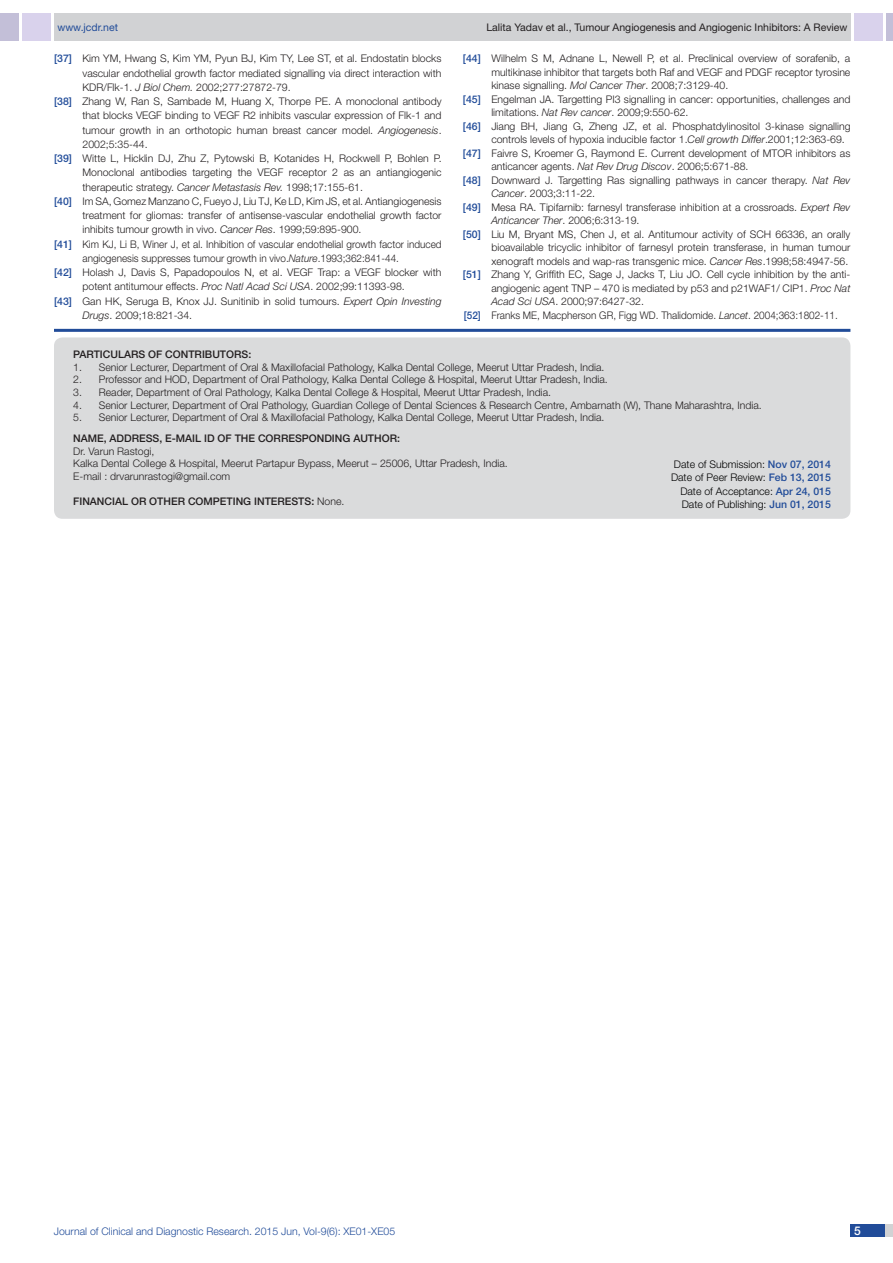
<style>
.page{position:relative;width:893px;height:1263px;background:#fff}
.page>*{position:absolute;margin:0;border:0;box-sizing:border-box;transform-origin:0 0}
.t1{font:500 12px "Helvetica Neue";color:#fff}
.con_particulars{font:300 10.5px "Helvetica Neue";color:#231f20}
.con_particulars-2{font:300 10.5px "Helvetica Neue";color:#231f20;scale:.95 1}
.t2{font:300 10.5px "Helvetica Neue";color:#000}
.con_particulars-3{font:500 10.5px "Helvetica Neue";color:#231f20}
.t3{font:10.5px "Helvetica Neue";color:#231f20}
.t4{font:300 10.5px "Helvetica Neue";color:#214c99}
.t5{font:10.5px "Helvetica Neue";color:#214c99}
.s1{font-weight:500;color:#214c99}
.s2{font-style:italic}
.s3{font-weight:500}
</style>
<div class="page">
<div style="left:54px;top:13px;width:796px;height:28px;background:#d1d2d4"></div>
<div style="left:0;top:13px;width:19px;height:28px;background:#c3bfd8"></div>
<div style="left:22px;top:13px;width:29px;height:28px;background:#d9d2ec"></div>
<div style="left:886px;top:13px;width:7px;height:28px;background:#c3bfd8"></div>
<div style="left:854px;top:13px;width:29px;height:28px;background:#d9d2ec"></div>
<div style="left:850px;top:1224px;width:43px;height:13px;background:#d1d2d4"></div>
<div style="left:850px;top:1224px;width:35px;height:13px;background:#214c99"></div>
<hr style="left:54px;top:329px;width:796px;height:3px;background:#214c99">
<div style="left:54px;top:337px;width:796px;height:182px;background:#dadbdc;border-radius:9px"></div>
<p class="t5" style="left:57px;top:21px;width:62px">www.jcdr.net</p>
<p class="t3" style="left:486px;top:21px;width:363px">Lalita Yadav et al., Tumour Angiogenesis and Angiogenic Inhibitors: A Review</p>
<p class="con_particulars" style="left:54px;top:52px;width:389px"><span class="s1">[37]</span> Kim YM, Hwang S, Kim YM, Pyun BJ, Kim TY, Lee ST, et al. Endostatin blocks</p>
<p class="con_particulars" style="left:82px;top:66px;width:361px">vascular endothelial growth factor mediated signalling via direct interaction with</p>
<p class="con_particulars" style="left:82px;top:81px;width:210px">KDR/Flk-1. <span class="s2">J Biol Chem.</span> 2002;277:27872-79.</p>
<p class="con_particulars" style="left:54px;top:95px;width:389px"><span class="s1">[38]</span> Zhang W, Ran S, Sambade M, Huang X, Thorpe PE. A monoclonal antibody</p>
<p class="con_particulars" style="left:82px;top:109px;width:361px">that blocks VEGF binding to VEGF R2 inhibits vascular expression of Flk-1 and</p>
<p class="con_particulars" style="left:82px;top:123px;width:361px">tumour growth in an orthotopic human breast cancer model. <span class="s2">Angiogenesis</span>.</p>
<p class="con_particulars" style="left:82px;top:138px;width:67px">2002;5:35-44.</p>
<p class="con_particulars" style="left:54px;top:152px;width:389px"><span class="s1">[39]</span> Witte L, Hicklin DJ, Zhu Z, Pytowski B, Kotanides H, Rockwell P, Bohlen P.</p>
<p class="con_particulars" style="left:82px;top:166px;width:361px">Monoclonal antibodies targeting the VEGF receptor 2 as an antiangiogenic</p>
<p class="con_particulars" style="left:82px;top:180px;width:282px">therapeutic strategy. <span class="s2">Cancer Metastasis Rev.</span> 1998;17:155-61.</p>
<p class="con_particulars" style="left:54px;top:195px;width:389px"><span class="s1">[40]</span> Im SA, Gomez Manzano C, Fueyo J, Liu TJ, Ke LD, Kim JS, et al. Antiangiogenesis</p>
<p class="con_particulars" style="left:82px;top:209px;width:361px">treatment for gliomas: transfer of antisense-vascular endothelial growth factor</p>
<p class="con_particulars" style="left:82px;top:223px;width:280px">inhibits tumour growth in vivo. <span class="s2">Cancer Res</span>. 1999;59:895-900.</p>
<p class="con_particulars-2" style="left:54px;top:237px;width:409px"><span class="s1">[41]</span> Kim KJ, Li B, Winer J, et al. Inhibition of vascular endothelial growth factor induced</p>
<p class="con_particulars-2" style="left:82px;top:252px;width:335px">angiogenesis suppresses tumour growth in vivo.<span class="s2">Nature</span>.1993;362:841-44.</p>
<p class="con_particulars" style="left:54px;top:266px;width:389px"><span class="s1">[42]</span> Holash J, Davis S, Papadopoulos N, et al. VEGF Trap: a VEGF blocker with</p>
<p class="con_particulars" style="left:82px;top:280px;width:324px">potent antitumour effects. <span class="s2">Proc Natl Acad Sci USA</span>. 2002;99:11393-98.</p>
<p class="con_particulars" style="left:54px;top:294px;width:389px"><span class="s1">[43]</span> Gan HK, Seruga B, Knox JJ. Sunitinib in solid tumours. <span class="s2">Expert Opin Investing</span></p>
<p class="con_particulars" style="left:82px;top:309px;width:111px"><span class="s2">Drugs</span>. 2009;18:821-34.</p>
<p class="con_particulars" style="left:463px;top:52px;width:389px"><span class="s1">[44]</span> Wilhelm S M, Adnane L, Newell P, et al. Preclinical overview of sorafenib, a</p>
<p class="con_particulars" style="left:491px;top:66px;width:361px">multikinase inhibitor that targets both Raf and VEGF and PDGF receptor tyrosine</p>
<p class="con_particulars" style="left:491px;top:79px;width:238px">kinase signalling. <span class="s2">Mol Cancer Ther</span>. 2008;7:3129-40.</p>
<p class="con_particulars" style="left:463px;top:93px;width:389px"><span class="s1">[45]</span> Engelman JA. Targetting PI3 signalling in cancer: opportunities, challenges and</p>
<p class="con_particulars" style="left:491px;top:106px;width:199px">limitations. <span class="s2">Nat Rev cancer</span>. 2009;9:550-62.</p>
<p class="con_particulars" style="left:463px;top:120px;width:389px"><span class="s1">[46]</span> Jiang BH, Jiang G, Zheng JZ, et al. Phosphatdylinositol 3-kinase signalling</p>
<p class="con_particulars" style="left:491px;top:133px;width:355px">controls levels of hypoxia inducible factor 1.<span class="s2">Cell growth Differ</span>.2001;12:363-69.</p>
<p class="con_particulars" style="left:463px;top:147px;width:389px"><span class="s1">[47]</span> Faivre S, Kroemer G, Raymond E. Current development of MTOR inhibitors as</p>
<p class="con_particulars" style="left:491px;top:160px;width:259px">anticancer agents. <span class="s2">Nat Rev Drug Discov</span>. 2006;5:671-88.</p>
<p class="con_particulars" style="left:463px;top:174px;width:389px"><span class="s1">[48]</span> Downward J. Targetting Ras signalling pathways in cancer therapy. <span class="s2">Nat Rev</span></p>
<p class="con_particulars" style="left:491px;top:187px;width:105px"><span class="s2">Cancer</span>. 2003;3:11-22.</p>
<p class="con_particulars" style="left:463px;top:201px;width:389px"><span class="s1">[49]</span> Mesa RA. Tipifarnib: farnesyl transferase inhibition at a crossroads. <span class="s2">Expert Rev</span></p>
<p class="con_particulars" style="left:491px;top:214px;width:150px"><span class="s2">Anticancer Ther</span>. 2006;6:313-19.</p>
<p class="con_particulars" style="left:463px;top:228px;width:389px"><span class="s1">[50]</span> Liu M, Bryant MS, Chen J, et al. Antitumour activity of SCH 66336, an orally</p>
<p class="con_particulars" style="left:491px;top:241px;width:361px">bioavailable tricyclic inhibitor of farnesyl protein transferase, in human tumour</p>
<p class="con_particulars" style="left:491px;top:255px;width:358px">xenograft models and wap-ras transgenic mice. <span class="s2">Cancer Res</span>.1998;58:4947-56.</p>
<p class="con_particulars" style="left:463px;top:268px;width:389px"><span class="s1">[51]</span> Zhang Y, Griffith EC, Sage J, Jacks T, Liu JO. Cell cycle inhibition by the anti-</p>
<p class="con_particulars" style="left:491px;top:282px;width:361px">angiogenic agent TNP – 470 is mediated by p53 and p21WAF1/ CIP1. <span class="s2">Proc Nat</span></p>
<p class="con_particulars" style="left:491px;top:295px;width:154px"><span class="s2">Acad Sci USA</span>. 2000;97:6427-32.</p>
<p class="con_particulars-2" style="left:464px;top:309px;width:395px"><span class="s1">[52]</span> Franks ME, Macpherson GR, Figg WD. Thalidomide. <span class="s2">Lancet</span>. 2004;363:1802-11.</p>
<p class="con_particulars-3" style="left:73px;top:348px;width:13px">PARTI</p>
<p class="con_particulars-3" style="left:103px;top:348px;width:150px">CULARS OF CONTRI BUTORS:</p>
<p class="con_particulars" style="left:73px;top:361px;width:533px">1. Senior Lecturer, Department of Oral &amp; Maxillofacial Pathology, Kalka Dental College, Meerut Uttar Pradesh, India.</p>
<p class="con_particulars" style="left:73px;top:373px;width:536px">2. Professor and HOD, Department of Oral Pathology, Kalka Dental College &amp; Hospital, Meerut Uttar Pradesh, India.</p>
<p class="con_particulars" style="left:73px;top:386px;width:479px">3. Reader, Department of Oral Pathology, Kalka Dental College &amp; Hospital, Meerut Uttar Pradesh, India.</p>
<p class="con_particulars" style="left:73px;top:398px;width:690px">4. Senior Lecturer, Department of Oral Pathology, Guardian College of Dental Sciences &amp; Research Centre, Ambarnath (W), Thane Maharashtra, India.</p>
<p class="con_particulars" style="left:73px;top:411px;width:533px">5. Senior Lecturer, Department of Oral &amp; Maxillofacial Pathology, Kalka Dental College, Meerut Uttar Pradesh, India.</p>
<p class="con_particulars-3" style="left:73px;top:432px;width:17px">NAME</p>
<p class="con_particulars-3" style="left:104px;top:432px;width:15px">, ADDRE</p>
<p class="con_particulars-3" style="left:146px;top:432px;width:38px">SS, E-MAI</p>
<p class="con_particulars-3" style="left:195px;top:432px;width:48px">L ID OF THE</p>
<p class="con_particulars-3" style="left:258px;top:432px;width:24px">CORRE</p>
<p class="con_particulars-3" style="left:295px;top:432px;width:67px">SPONDI NG AUTH</p>
<p class="con_particulars-3" style="left:382px;top:432px;width:20px">OR:</p>
<p class="con_particulars" style="left:73px;top:445px;width:83px">Dr. Varun Rastogi,</p>
<p class="con_particulars" style="left:73px;top:457px;width:436px">Kalka Dental College &amp; Hospital, Meerut Partapur Bypass, Meerut – 25006, Uttar Pradesh, India.</p>
<p class="con_particulars" style="left:73px;top:470px;width:158px">E-mail : drvarunrastogi@gmail.com</p>
<p class="con_particulars-3" style="left:73px;top:495px;width:92px">Financial OR OTHER</p>
<p class="con_particulars-3" style="left:188px;top:495px;width:85px">COMPETI NG INTERE</p>
<p class="con_particulars" style="left:291px;top:495px;width:54px"><span class="s3">STS:</span> None.</p>
<p class="t2" style="left:674px;top:458px;width:158px">Date of Submission: <span class="s1">Nov 07, 2014</span></p>
<p class="t2" style="left:671px;top:471px;width:161px">Date of Peer Review: <span class="s1">Feb 13, 2015</span></p>
<p class="t2" style="left:680px;top:485px;width:152px">Date of Acceptance: <span class="s1">Apr 24, 015</span></p>
<p class="t2" style="left:682px;top:498px;width:151px">Date of Publishing: <span class="s1">Jun 01, 2015</span></p>
<p class="t4" style="left:54px;top:1225px;width:343px">Journal of Clinical and Diagnostic Research. 2015 Jun, Vol-9(6): XE01-XE05</p>
<p class="t1" style="left:854px;top:1223px;width:8px">5</p>
</div>
